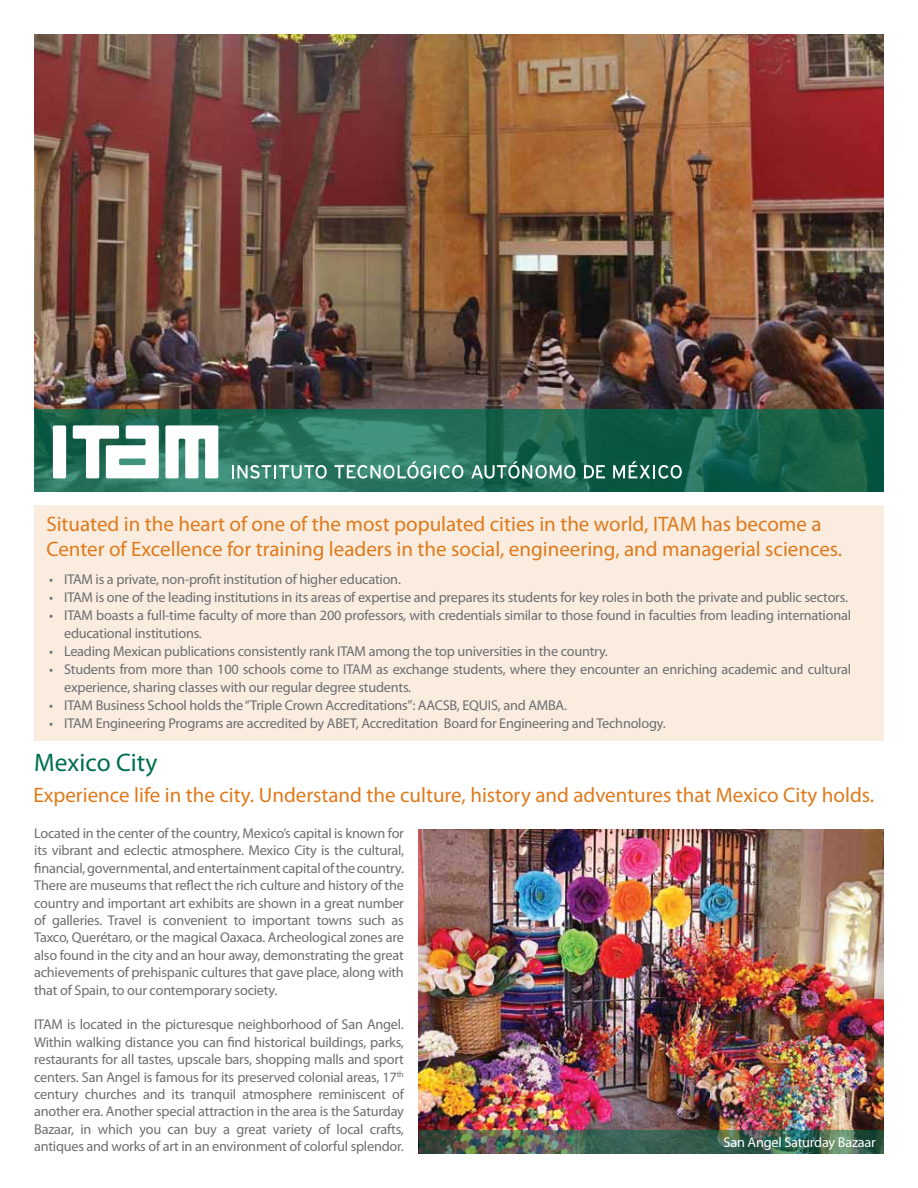
<style>
.page{position:relative;width:918px;height:1188px;background:#fff}
.page>*{position:absolute;margin:0;border:0;box-sizing:border-box;transform-origin:0 0}
.t1{font:25.5px "Myriad Pro";color:#006f51}
.t2{font:21px/25.2px "Myriad Pro";color:#df7a1c}
.t3{font:14.25px/17.4px "Myriad Pro";letter-spacing:-.015em;color:#6d6e71}
.t4{font:14.25px "Myriad Pro";letter-spacing:-.015em;color:#fff}
</style>
<div class="page">
<img style="left:34px;top:34px;width:850px;height:375px">
<div style="left:34px;top:505px;width:850px;height:236px;background:#faecdf"></div>
<svg style="left:34px;top:409px;width:850px;height:83px;background:#1f6b55"></svg>
<img style="left:419px;top:829px;width:465px;height:325px">
<div style="left:53px;top:425px;width:13px;height:53px;background:#fff;border-radius:2px"></div>
<svg style="left:73px;top:425px;width:145px;height:53px"></svg>
<svg style="left:232px;top:465px;width:95px;height:14px"></svg>
<svg style="left:335px;top:461px;width:128px;height:18px"></svg>
<svg style="left:471px;top:461px;width:104px;height:18px;background:#5f9687"></svg>
<svg style="left:584px;top:465px;width:21px;height:13px"></svg>
<svg style="left:613px;top:461px;width:69px;height:18px"></svg>
<img style="left:420px;top:1130px;width:464px;height:24px">
<h2 class="t2" style="left:46px;top:512px;width:797px">Situated in the heart of one of the most populated cities in the world, ITAM has become a<br>Center of Excellence for training leaders in the social, engineering, and managerial sciences.</h2>
<p class="t3" style="left:49px;top:571px;width:353px">• ITAM is a private, non-profit institution of higher education.</p>
<p class="t3" style="left:49px;top:589px;width:800px">• ITAM is one of the leading institutions in its areas of expertise and prepares its students for key roles in both the private and public sectors.</p>
<p class="t3" style="left:64px;top:606px;width:788px;line-height:18px;text-indent:-15px">• ITAM boasts a full-time faculty of more than 200 professors, with credentials similar to those found in faculties from leading international educational institutions.</p>
<p class="t3" style="left:49px;top:642px;width:560px">• Leading Mexican publications consistently rank ITAM among the top universities in the country.</p>
<p class="t3" style="left:64px;top:660px;width:788px;line-height:18px;text-indent:-15px">• Students from more than 100 schools come to ITAM as exchange students, where they encounter an enriching academic and cultural experience, sharing classes with our regular degree students.</p>
<p class="t3" style="left:49px;top:696px;width:519px">• ITAM Business School holds the“Triple Crown Accreditations”: AACSB, EQUIS, and AMBA.</p>
<p class="t3" style="left:49px;top:714px;width:618px">• ITAM Engineering Programs are accredited by ABET, Accreditation Board for Engineering and Technology.</p>
<h1 class="t1" style="left:34px;top:749px;width:125px">Mexico City</h1>
<h2 class="t2" style="left:33px;top:783px;width:842px">Experience life in the city. Understand the culture, history and adventures that Mexico City holds.</h2>
<p class="t3" style="left:34px;top:825px;width:371px;text-align:justify">Located in the center of the country, Mexico’s capital is known for its vibrant and eclectic atmosphere. Mexico City is the cultural, financial,governmental,andentertainment capitalofthecountry.<br>There are museums that reflect the rich culture and history of the country and important art exhibits are shown in a great number of galleries. Travel is convenient to important towns such as Taxco, Querétaro, or the magical Oaxaca. Archeological zones are also found in the city and an hour away, demonstrating the great achievements of prehispanic cultures that gave place, along with that of Spain, to our contemporary society.</p>
<p class="t3" style="left:34px;top:1016px;width:371px;text-align:justify">ITAM is located in the picturesque neighborhood of San Angel.<br>Within walking distance you can find historical buildings, parks, restaurants for all tastes, upscale bars, shopping malls and sport centers. San Angel is famous for its preserved colonial areas, 17<sup>th </sup>century churches and its tranquil atmosphere reminiscent of another era. Another special attraction in the area is the Saturday Bazaar, in which you can buy a great variety of local crafts, antiques and works of art in an environment of colorful splendor.</p>
<p class="t4" style="left:724px;top:1134px;width:154px">San Angel Saturday Bazaar</p>
</div>
